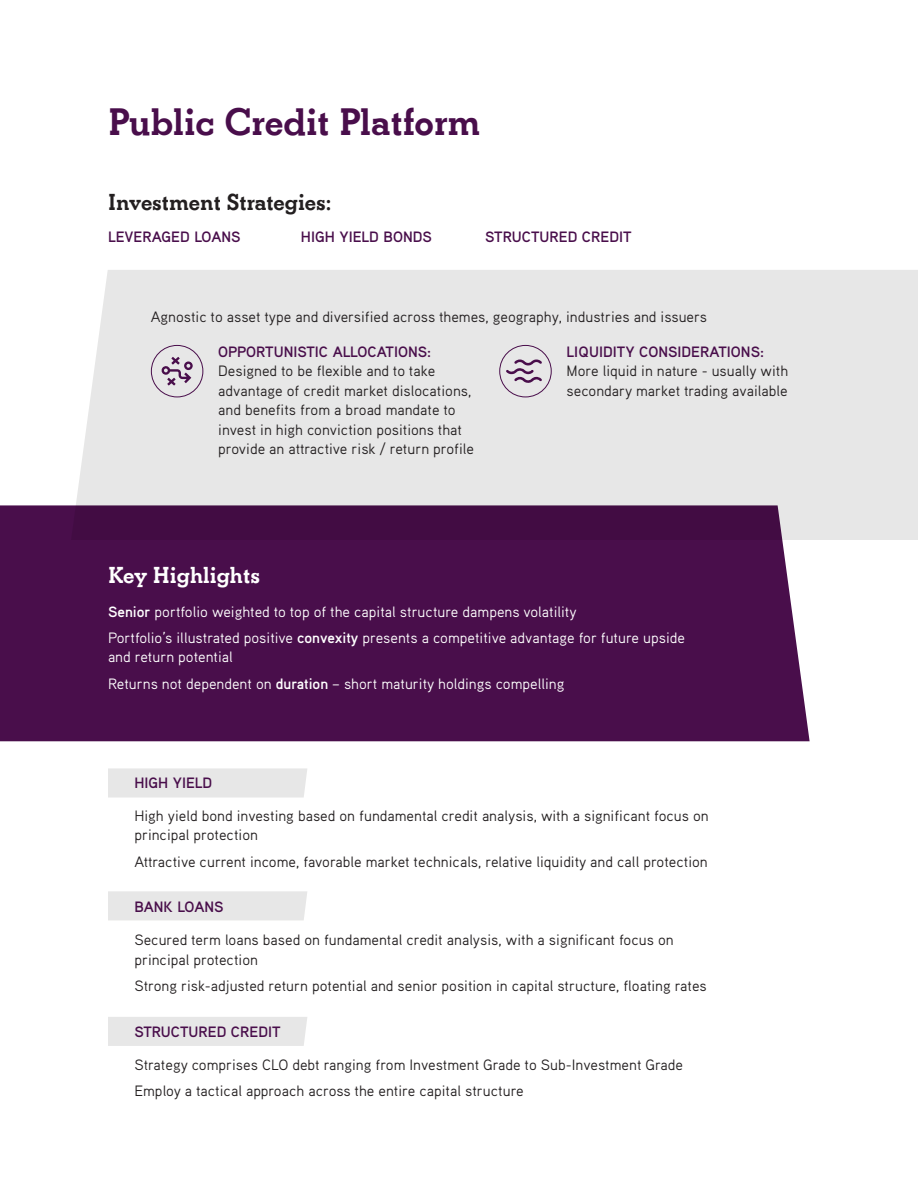
<style>
.page{position:relative;width:918px;height:1188px;background:#fff}
.page>*{position:absolute;margin:0;border:0;box-sizing:border-box;transform-origin:0 0}
.t1{font:700 39.75px "Beton EF";color:#490e4b}
.t2{font:700 24px "Beton EF";color:#231f20}
.t3{font:700 24px "Beton EF";color:#fff}
.t4{font:15px/19.5px "Aaux Pro OT";color:#231f20}
.t5{font:15px/19.5px "Aaux Pro OT";color:#fff}
.t6{font:700 15px "Aaux Pro OT";color:#490e4b}
.s1{font-weight:700;color:#490e4b}
.s2{font-weight:700}
</style>
<div class="page">
<div style="left:76px;top:270px;width:842px;height:270px;background:#e7e7e7"></div>
<svg style="left:108px;top:768px;width:199px;height:30px;background:#e7e7e7"></svg>
<div style="left:108px;top:891px;width:199px;height:29px;background:#e7e7e7"></div>
<div style="left:108px;top:1017px;width:199px;height:29px;background:#e7e7e7"></div>
<div style="left:0;top:505px;width:810px;height:236px;background:#490e4b"></div>
<div style="left:151px;top:345px;width:52px;height:52px;border:1px solid #490e4b;border-radius:50%"></div>
<svg style="left:161px;top:357px;width:32px;height:29px"></svg>
<div style="left:499px;top:345px;width:53px;height:52px;border:1px solid #490e4b;border-radius:50%"></div>
<svg style="left:506px;top:359px;width:36px;height:24px"></svg>
<p class="t1" style="left:108px;top:98px;width:374px">Public Credit Platform</p>
<p class="t2" style="left:108px;top:188px;width:225px">Investment Strategies:</p>
<p class="t6" style="left:108px;top:227px;width:134px">LEVERAGED LOANS</p>
<p class="t6" style="left:301px;top:227px;width:132px">HIGH YIELD BONDS</p>
<p class="t6" style="left:485px;top:227px;width:148px">STRUCTURED CREDIT</p>
<p class="t4" style="left:151px;top:307px;width:558px">Agnostic to asset type and diversified across themes, geography, industries and issuers</p>
<p class="t4" style="left:218px;top:341px;width:257px"><span class="s1">OPPORTUNISTIC ALLOCATIONS:<br></span>Designed to be flexible and to take advantage of credit market dislocations, and benefits from a broad mandate to invest in high conviction positions that provide an attractive risk / return profile</p>
<p class="t3" style="left:108px;top:561px;width:153px">Key Highlights</p>
<p class="t4" style="left:567px;top:341px;width:223px"><span class="s1">LIQUIDITY CONSIDERATIONS:<br></span>More liquid in nature - usually with secondary market trading available</p>
<p class="t5" style="left:108px;top:601px;width:470px"><span class="s2">Senior</span> portfolio weighted to top of the capital structure dampens volatility</p>
<p class="t5" style="left:108px;top:628px;width:578px">Portfolio’s illustrated positive <span class="s2">convexity</span> presents a competitive advantage for future upside and return potential</p>
<p class="t5" style="left:108px;top:673px;width:458px">Returns not dependent on <span class="s2">duration</span> – short maturity holdings compelling</p>
<p class="t6" style="left:134px;top:773px;width:80px">HIGH YIELD</p>
<p class="t4" style="left:134px;top:805px;width:576px">High yield bond investing based on fundamental credit analysis, with a significant focus on principal protection</p>
<p class="t4" style="left:134px;top:851px;width:575px">Attractive current income, favorable market technicals, relative liquidity and call protection</p>
<p class="t6" style="left:134px;top:897px;width:91px">BANK LOANS</p>
<p class="t4" style="left:134px;top:930px;width:541px">Secured term loans based on fundamental credit analysis, with a significant focus on principal protection</p>
<p class="t4" style="left:134px;top:976px;width:574px">Strong risk-adjusted return potential and senior position in capital structure, floating rates</p>
<p class="t6" style="left:134px;top:1022px;width:148px">STRUCTURED CREDIT</p>
<p class="t4" style="left:134px;top:1054px;width:550px">Strategy comprises CLO debt ranging from Investment Grade to Sub-Investment Grade</p>
<p class="t4" style="left:134px;top:1081px;width:391px">Employ a tactical approach across the entire capital structure</p>
</div>
